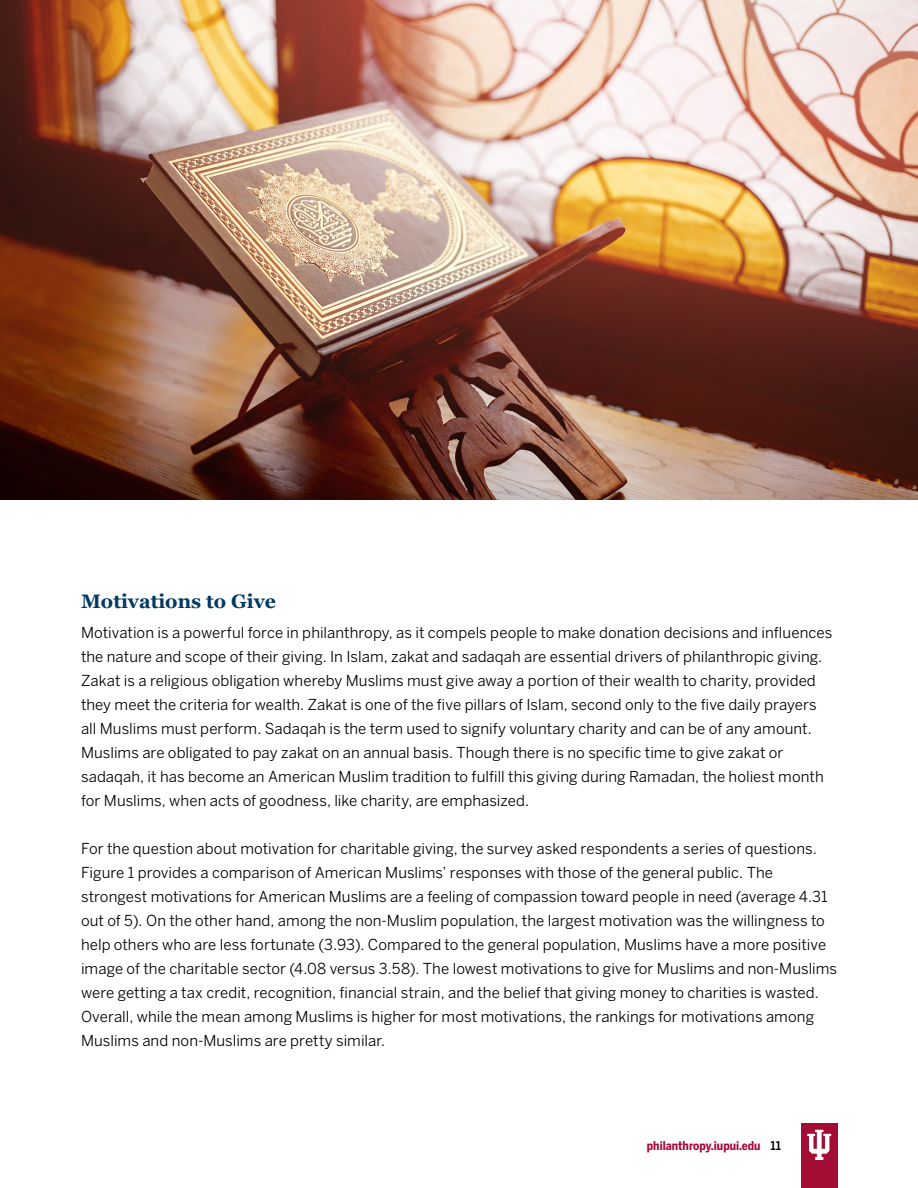
<style>
.page{position:relative;width:918px;height:1188px;background:#fff}
.page>*{position:absolute;margin:0;border:0;box-sizing:border-box;transform-origin:0 0}
.t1{font:700 19.5px "Georgia";color:#003963}
.t2{font:15px/24px "Benton Sans";letter-spacing:.005em;color:#000}
.t3{font:700 12px "Benton Sans Cond";color:#a90533}
.s1{font-family:"Benton Sans";font-weight:500;color:#000}
</style>
<div class="page">
<div style="left:801px;top:1124px;width:37px;height:64px;background:#a30c33"></div>
<svg style="left:807px;top:1130px;width:24px;height:30px"></svg>
<img style="left:0;top:0;width:918px;height:500px">
<p class="t1" style="left:81px;top:588px;width:197px">Motivations to Give</p>
<p class="t2" style="left:81px;top:620px;width:753px">Motivation is a powerful force in philanthropy, as it compels people to make donation decisions and influences the nature and scope of their giving. In Islam, zakat and sadaqah are essential drivers of philanthropic giving.<br>Zakat is a religious obligation whereby Muslims must give away a portion of their wealth to charity, provided they meet the criteria for wealth. Zakat is one of the five pillars of Islam, second only to the five daily prayers all Muslims must perform. Sadaqah is the term used to signify voluntary charity and can be of any amount.<br>Muslims are obligated to pay zakat on an annual basis. Though there is no specific time to give zakat or sadaqah, it has become an American Muslim tradition to fulfill this giving during Ramadan, the holiest month for Muslims, when acts of goodness, like charity, are emphasized.</p>
<p class="t2" style="left:81px;top:836px;width:758px">For the question about motivation for charitable giving, the survey asked respondents a series of questions.<br>Figure 1 provides a comparison of American Muslims’ responses with those of the general public. The strongest motivations for American Muslims are a feeling of compassion toward people in need (average 4.31 out of 5). On the other hand, among the non-Muslim population, the largest motivation was the willingness to help others who are less fortunate (3.93). Compared to the general population, Muslims have a more positive image of the charitable sector (4.08 versus 3.58). The lowest motivations to give for Muslims and non-Muslims were getting a tax credit, recognition, financial strain, and the belief that giving money to charities is wasted.<br>Overall, while the mean among Muslims is higher for most motivations, the rankings for motivations among Muslims and non-Muslims are pretty similar.</p>
<p class="t3" style="left:647px;top:1138px;width:136px">philanthropy.iupui.edu <span class="s1">11</span></p>
</div>
